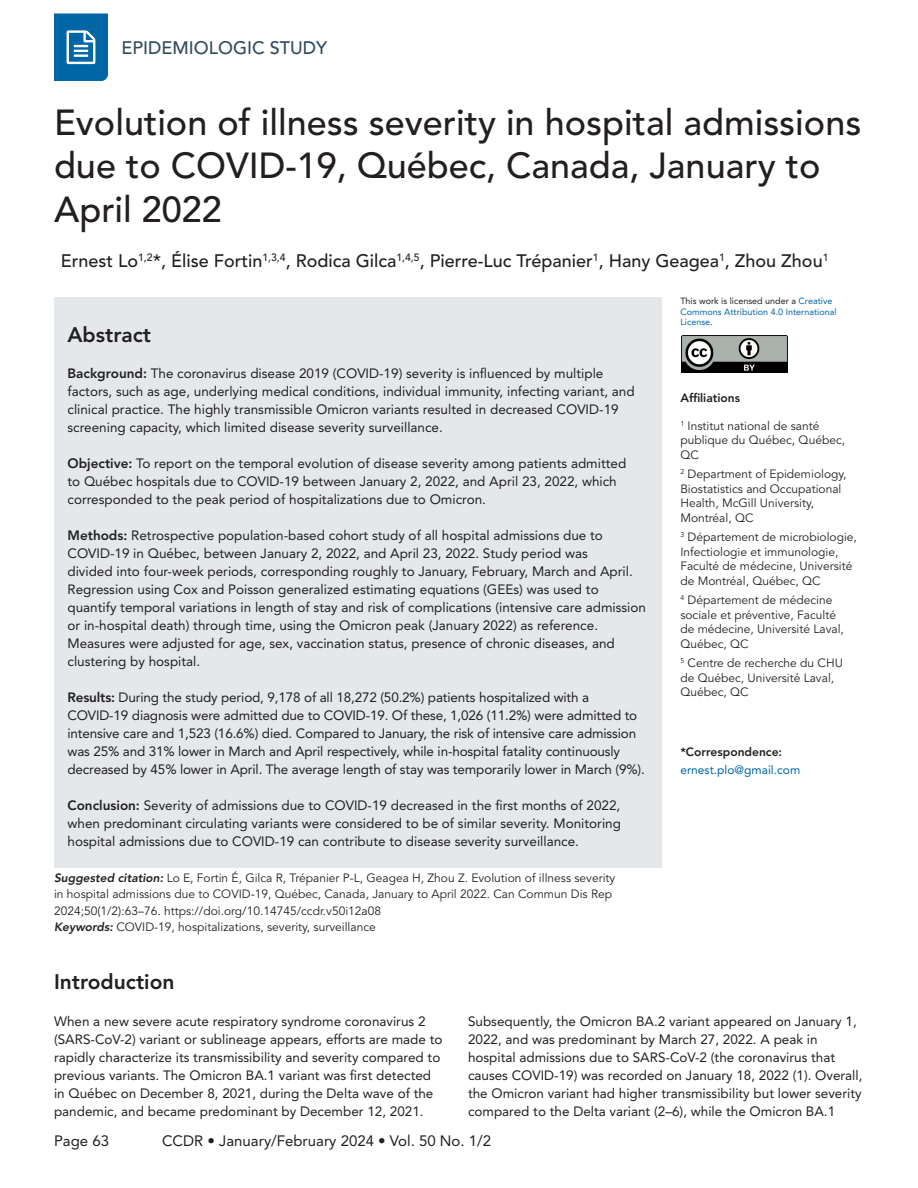
<style>
.page{position:relative;width:918px;height:1188px;background:#fff}
.page>*{position:absolute;margin:0;border:0;box-sizing:border-box;transform-origin:0 0}
.A_-_H2{font:500 36px/43.2px "Avenir LT Std";color:#231f20}
.A_-_H3_References_Span{font:800 21px "Avenir LT Std";color:#231f20}
.A_-_H3{font:800 21px "Avenir LT Std";color:#231f20}
.A_-_Names{font:500 18px "Avenir LT Std";color:#231f20}
.t1{font:500 18px "Avenir LT Std";color:#324a60}
.t2{font:15px "Avenir LT Std";color:#231f20}
.A_-_Body{font:13.5px/18px "Avenir LT Std";color:#231f20}
.A_-_Sidebar{font:12px/14.4px "Avenir LT Std";color:#231f20}
.A_-_Suggested_Citation{font:12px/16.5px "Avenir LT Std";color:#231f20}
.A_-_Sidebar_Corresp{font:12px/18px "Avenir LT Std";color:#0066a5}
.A_-_Sidebar_Header{font:800 12px "Avenir LT Std";color:#231f20}
.A_-_Table_Figure_-_Footnotes{font:9px/10.5px "Avenir LT Std";color:#0066a5}
.s1{font-weight:800}
.s2{font-weight:800;font-style:italic}
.s3{color:#231f20}
.s4{font-weight:800;color:#231f20}
</style>
<div class="page">
<svg style="left:54px;top:14px;width:54px;height:67px;background:#1d77af"></svg>
<div style="left:54px;top:297px;width:608px;height:571px;background:#e4e8ea"></div>
<img style="left:682px;top:336px;width:105px;height:37px">
<h3 class="t1" style="left:122px;top:37px;width:207px">EPIDEMIOLOGIC STUDY</h3>
<p class="A_-_H2" style="left:54px;top:102px;width:809px">Evolution of illness severity in hospital admissions due to COVID-19, Québec, Canada, January to<br>April 2022</p>
<p class="A_-_Names" style="left:61px;top:251px;width:769px">Ernest Lo<sup>1,2</sup>*, Élise Fortin<sup>1,3,4</sup>, Rodica Gilca<sup>1,4,5</sup>, Pierre-Luc Trépanier<sup>1</sup>, Hany Geagea<sup>1</sup>, Zhou Zhou<sup>1</sup></p>
<p class="A_-_H3" style="left:68px;top:322px;width:85px">Abstract</p>
<p class="A_-_Body" style="left:68px;top:364px;width:569px"><span class="s1">Background:</span> The coronavirus disease 2019 (COVID-19) severity is influenced by multiple factors, such as age, underlying medical conditions, individual immunity, infecting variant, and clinical practice. The highly transmissible Omicron variants resulted in decreased COVID-19 screening capacity, which limited disease severity surveillance.</p>
<p class="A_-_Body" style="left:68px;top:454px;width:560px"><span class="s1">Objective:</span> To report on the temporal evolution of disease severity among patients admitted to Québec hospitals due to COVID-19 between January 2, 2022, and April 23, 2022, which corresponded to the peak period of hospitalizations due to Omicron.</p>
<p class="A_-_Body" style="left:68px;top:526px;width:580px"><span class="s1">Methods:</span> Retrospective population-based cohort study of all hospital admissions due to COVID-19 in Québec, between January 2, 2022, and April 23, 2022. Study period was<br>divided into four-week periods, corresponding roughly to January, February, March and April.<br>Regression using Cox and Poisson generalized estimating equations (GEEs) was used to quantify temporal variations in length of stay and risk of complications (intensive care admission or in-hospital death) through time, using the Omicron peak (January 2022) as reference.<br>Measures were adjusted for age, sex, vaccination status, presence of chronic diseases, and clustering by hospital.</p>
<p class="A_-_Body" style="left:68px;top:688px;width:579px"><span class="s1">Results:</span> During the study period, 9,178 of all 18,272 (50.2%) patients hospitalized with a COVID-19 diagnosis were admitted due to COVID-19. Of these, 1,026 (11.2%) were admitted to intensive care and 1,523 (16.6%) died. Compared to January, the risk of intensive care admission was 25% and 31% lower in March and April respectively, while in-hospital fatality continuously decreased by 45% lower in April. The average length of stay was temporarily lower in March (9%).</p>
<p class="A_-_Body" style="left:68px;top:796px;width:555px;text-align:justify"><span class="s1">Conclusion:</span> Severity of admissions due to COVID-19 decreased in the first months of 2022, when predominant circulating variants were considered to be of similar severity. Monitoring hospital admissions due to COVID-19 can contribute to disease severity surveillance.</p>
<p class="A_-_Suggested_Citation" style="left:54px;top:870px;width:563px"><span class="s2">Suggested citation:</span> Lo E, Fortin É, Gilca R, Trépanier P-L, Geagea H, Zhou Z. Evolution of illness severity in hospital admissions due to COVID-19, Québec, Canada, January to April 2022. Can Commun Dis Rep<br>2024;50(1/2):63–76. https://doi.org/10.14745/ccdr.v50i12a08</p>
<p class="A_-_Suggested_Citation" style="left:54px;top:919px;width:323px"><span class="s2">Keywords:</span> COVID-19, hospitalizations, severity, surveillance</p>
<p class="A_-_Table_Figure_-_Footnotes" style="left:680px;top:296px;width:158px"><span class="s3">This work is licensed under a</span> Creative<br>Commons Attribution 4.0 International<br>License<span class="s3">.</span></p>
<p class="A_-_Sidebar_Header" style="left:680px;top:391px;width:61px">Affiliations</p>
<p class="A_-_Sidebar" style="left:680px;top:419px;width:166px"><sup>1</sup> Institut national de santé publique du Québec, Québec,<br>QC</p>
<p class="A_-_Sidebar" style="left:680px;top:467px;width:168px"><sup>2</sup> Department of Epidemiology,<br>Biostatistics and Occupational<br>Health, McGill University,<br>Montréal, QC</p>
<p class="A_-_Sidebar" style="left:680px;top:530px;width:178px"><sup>3</sup> Département de microbiologie,<br>Infectiologie et immunologie,<br>Faculté de médecine, Université de Montréal, Québec, QC</p>
<p class="A_-_Sidebar" style="left:680px;top:593px;width:165px"><sup>4</sup> Département de médecine sociale et préventive, Faculté de médecine, Université Laval,<br>Québec, QC</p>
<p class="A_-_Sidebar" style="left:680px;top:656px;width:164px"><sup>5</sup> Centre de recherche du CHU de Québec, Université Laval,<br>Québec, QC</p>
<p class="A_-_Sidebar_Corresp" style="left:680px;top:743px;width:121px"><span class="s4">*Correspondence: </span>ernest.plo@gmail.com</p>
<p class="A_-_H3_References_Span" style="left:54px;top:969px;width:122px">Introduction</p>
<p class="A_-_Body" style="left:54px;top:1012px;width:390px">When a new severe acute respiratory syndrome coronavirus 2 (SARS-CoV-2) variant or sublineage appears, efforts are made to rapidly characterize its transmissibility and severity compared to previous variants. The Omicron BA.1 variant was first detected in Québec on December 8, 2021, during the Delta wave of the pandemic, and became predominant by December 12, 2021.</p>
<p class="A_-_Body" style="left:468px;top:1012px;width:396px">Subsequently, the Omicron BA.2 variant appeared on January 1, 2022, and was predominant by March 27, 2022. A peak in hospital admissions due to SARS-CoV-2 (the coronavirus that causes COVID-19) was recorded on January 18, 2022 (1). Overall, the Omicron variant had higher transmissibility but lower severity compared to the Delta variant (2–6), while the Omicron BA.1</p>
<p class="t2" style="left:54px;top:1133px;width:57px">Page 63</p>
<p class="t2" style="left:162px;top:1133px;width:331px">CCDR • January/February 2024 • Vol. 50 No. 1/2</p>
</div>
